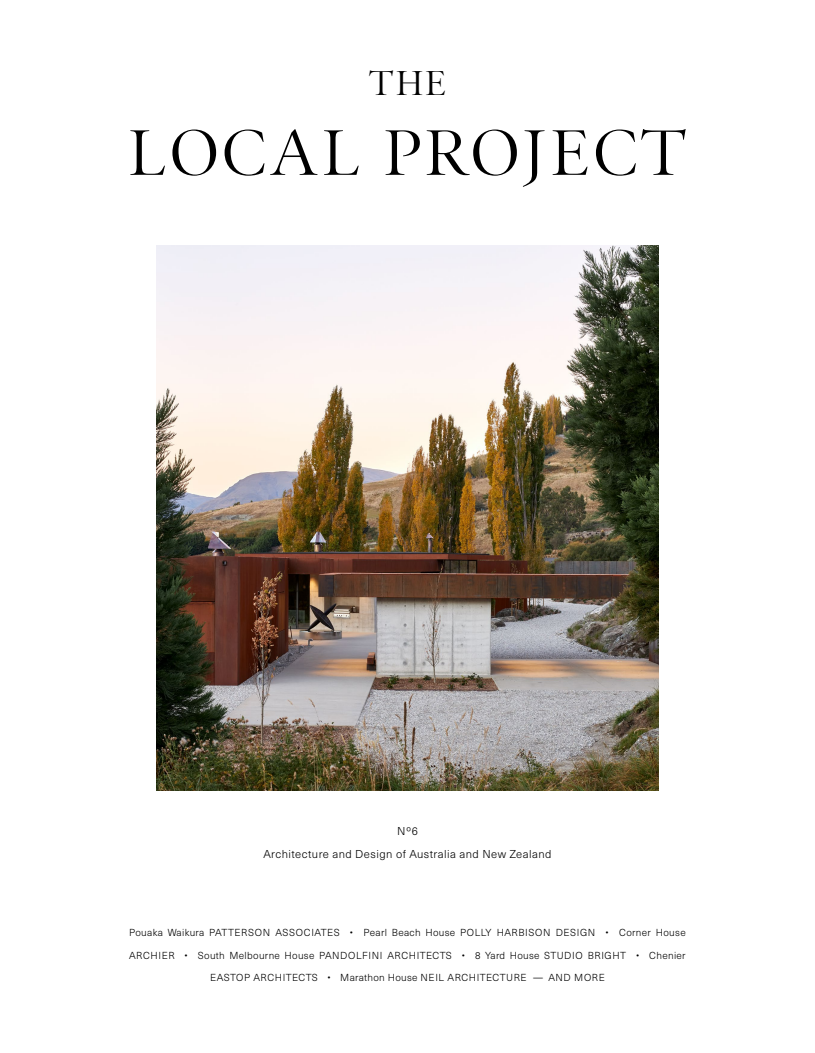
<style>
.page{position:relative;width:815px;height:1053px;background:#fff}
.page>*{position:absolute;margin:0;border:0;box-sizing:border-box;transform-origin:0 0}
.t1{font:65px "Poynter OS Disp";letter-spacing:.065em;color:#000}
.t2{font:35px "Poynter OS Disp";color:#000}
.t3{font:300 11.25px/22.5px "Neue Haas Unica W1 G";letter-spacing:.04em;color:#000;text-align:center}
.t4{font:300 10px "Neue Haas Unica W1 G";letter-spacing:.035em;color:#000}
</style>
<div class="page">
<img style="left:156px;top:246px;width:502px;height:545px">
<h2 class="t2" style="left:370px;top:63px;width:77px">THE</h2>
<h1 class="t1" style="left:129px;top:117px;width:559px">LOCAL PROJECT</h1>
<p class="t3" style="left:263px;top:819px;width:290px">No6<br>Architecture and Design of Australia and New Zealand</p>
<p class="t4" style="left:129px;top:925px;width:558px">Pouaka Waikura PATTERSON ASSOCIATES • Pearl Beach House POLLY HARBISON DESIGN • Corner House</p>
<p class="t4" style="left:129px;top:947px;width:558px">ARCHIER • South Melbourne House PANDOLFINI ARCHITECTS • 8 Yard House STUDIO BRIGHT • Chenier</p>
<p class="t4" style="left:210px;top:970px;width:396px">EASTOP ARCHITECTS • Marathon House NEIL ARCHITECTURE — AND MORE</p>
</div>
